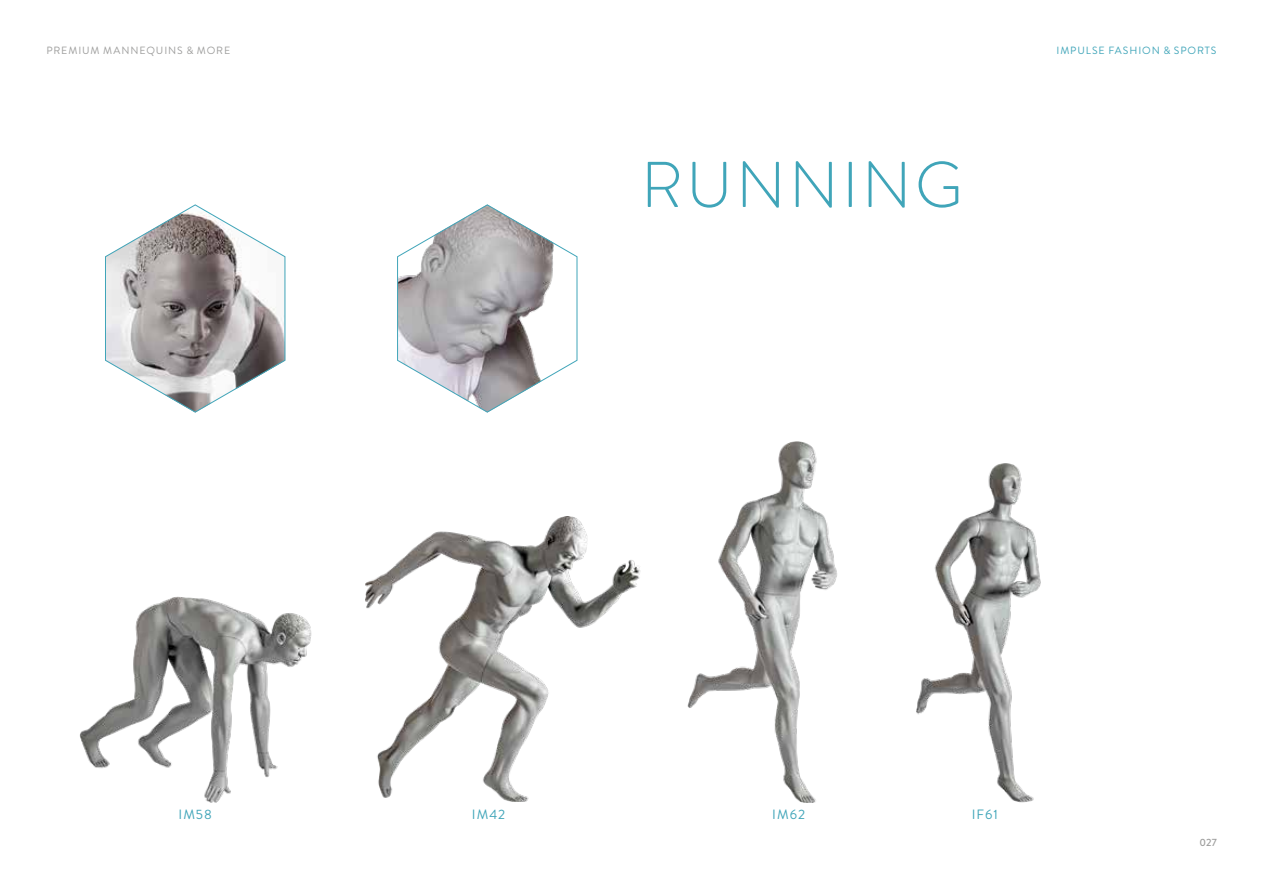
<style>
.page{position:relative;width:1263px;height:893px;background:#fff}
.page>*{position:absolute;margin:0;border:0;box-sizing:border-box;transform-origin:0 0}
.t1{font:300 64.5px "Brandon Grotesque";letter-spacing:.05em;color:#40a5b9}
.t2{font:13.5px "Brandon Grotesque";letter-spacing:.075em;color:#40a5b9}
.t3{font:10.5px "Brandon Grotesque";letter-spacing:.085em;color:#9d9d9c}
.t4{font:10.5px "Brandon Grotesque";letter-spacing:.085em;color:#40a5b9}
.t5{font:500 10.5px "Brandon Grotesque";color:#9d9d9c}
</style>
<div class="page">
<svg style="left:105px;top:204px;width:181px;height:209px"></svg>
<svg style="left:397px;top:204px;width:181px;height:209px"></svg>
<img style="left:366px;top:517px;width:274px;height:285px">
<img style="left:916px;top:463px;width:125px;height:339px">
<img style="left:79px;top:597px;width:232px;height:205px">
<img style="left:688px;top:441px;width:149px;height:361px">
<p class="t3" style="left:46px;top:43px;width:185px">PREMIUM MANNEQUINS &amp; MORE</p>
<p class="t4" style="left:1056px;top:43px;width:162px">IMPULSE FASHION &amp; SPORTS</p>
<h1 class="t1" style="left:641px;top:141px;width:323px">RUNNING</h1>
<p class="t2" style="left:178px;top:805px;width:35px">IM58</p>
<p class="t2" style="left:472px;top:805px;width:35px">IM42</p>
<p class="t2" style="left:772px;top:805px;width:34px">IM62</p>
<p class="t2" style="left:972px;top:805px;width:28px">IF61</p>
<p class="t5" style="left:1199px;top:835px;width:19px">027</p>
</div>
